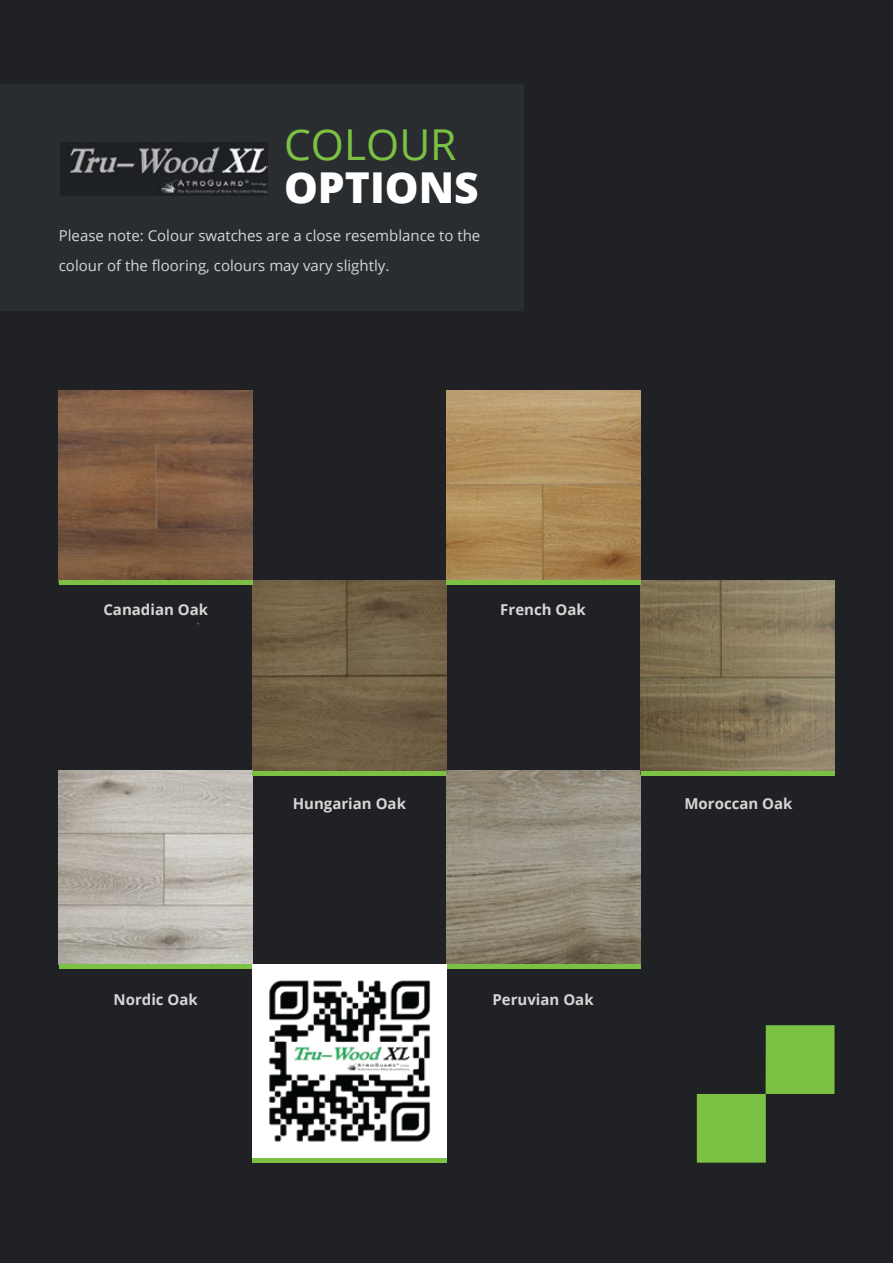
<style>
.page{position:relative;width:893px;height:1263px;background:#1f2124}
.page>*{position:absolute;margin:0;border:0;box-sizing:border-box;transform-origin:0 0}
.t1{font:800 42.6px "Open Sans";color:#fff}
.t2{font:42.6px "Open Sans";color:#7ac144}
.t3{font:15px/30px "Open Sans";color:#d6d6d6}
.t4{font:700 15px "Open Sans";color:#d6d6d6}
</style>
<div class="page">
<img style="left:59px;top:391px;width:193px;height:189px">
<img style="left:252px;top:580px;width:194px;height:191px">
<img style="left:446px;top:391px;width:194px;height:189px">
<img style="left:59px;top:771px;width:193px;height:194px">
<img style="left:446px;top:771px;width:194px;height:194px">
<img style="left:640px;top:580px;width:194px;height:191px">
<svg style="left:697px;top:1025px;width:137px;height:138px"></svg>
<hr style="left:59px;top:580px;width:193px;height:4px;background:#7ac144">
<hr style="left:446px;top:580px;width:194px;height:4px;background:#7ac144">
<hr style="left:640px;top:771px;width:194px;height:4px;background:#7ac144">
<hr style="left:252px;top:771px;width:194px;height:4px;background:#7ac144">
<hr style="left:59px;top:965px;width:193px;height:4px;background:#7ac144">
<hr style="left:446px;top:965px;width:195px;height:4px;background:#7ac144">
<img style="left:252px;top:965px;width:194px;height:194px">
<hr style="left:252px;top:1159px;width:194px;height:4px;background:#7ac144">
<div style="left:0;top:84px;width:524px;height:226px;background:#2a2d30"></div>
<img style="left:60px;top:142px;width:208px;height:53px">
<h1 class="t2" style="left:284px;top:115px;width:174px">COLOUR</h1>
<h1 class="t1" style="left:284px;top:155px;width:196px">OPTIONS</h1>
<p class="t3" style="left:59px;top:220px;width:423px">Please note: Colour swatches are a close resemblance to the colour of the flooring, colours may vary slightly.</p>
<p class="t4" style="left:103px;top:599px;width:106px">Canadian Oak</p>
<p class="t4" style="left:293px;top:793px;width:115px">Hungarian Oak</p>
<p class="t4" style="left:500px;top:599px;width:87px">French Oak</p>
<p class="t4" style="left:114px;top:989px;width:86px">Nordic Oak</p>
<p class="t4" style="left:492px;top:989px;width:103px">Peruvian Oak</p>
<p class="t4" style="left:684px;top:793px;width:110px">Moroccan Oak</p>
</div>
